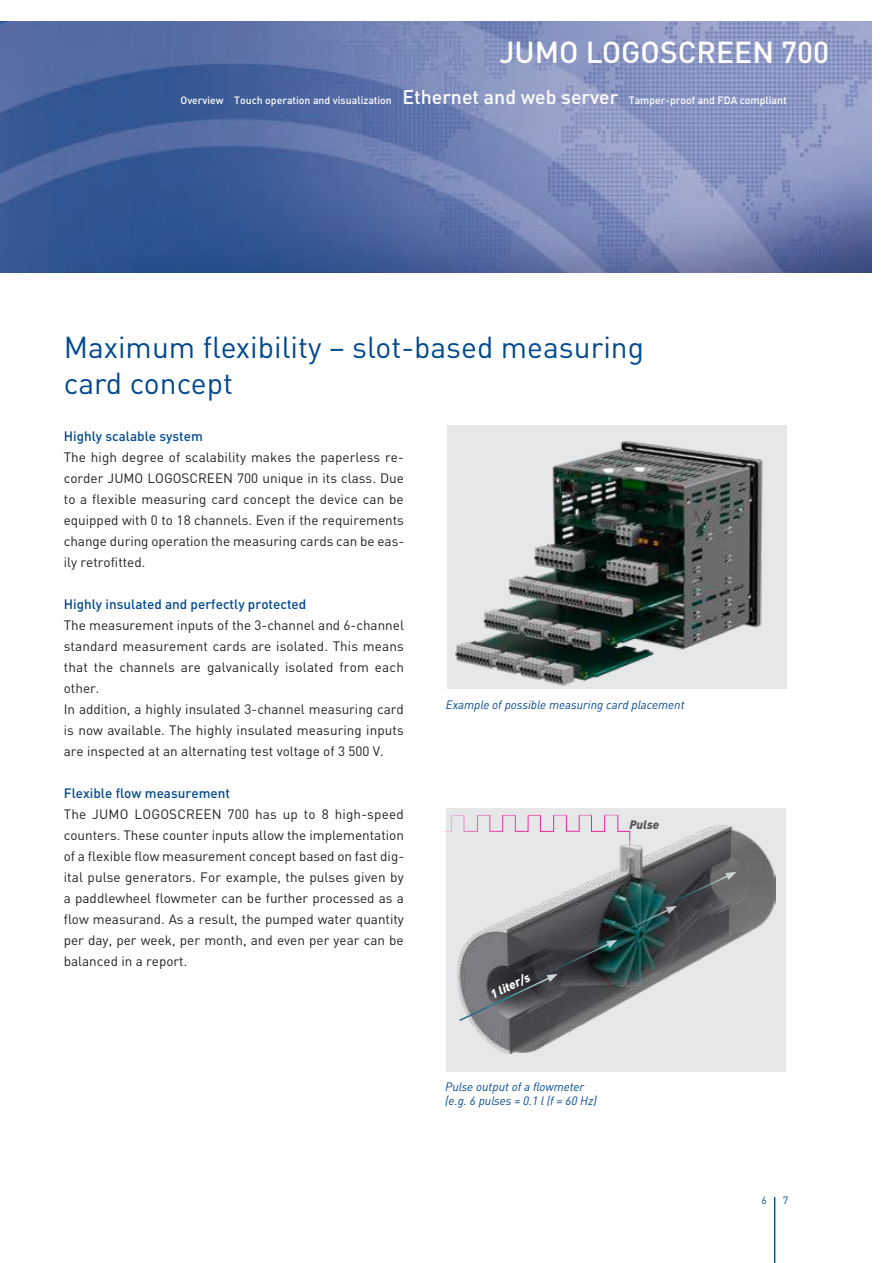
<style>
.page{position:relative;width:893px;height:1263px;background:#fff}
.page>*{position:absolute;margin:0;border:0;box-sizing:border-box;transform-origin:0 0}
.t1{font:30px/36px "DIN Pro";color:#014990}
.t2{font:500 30px "DIN Pro";color:#fff}
.t3{font:13.5px/21px "DIN Pro";color:#231f20;text-align:justify}
.t4{font:500 13.5px "DIN Pro";color:#014990}
.t5{font:italic 12px/14.4px "DIN Pro";color:#014990}
.t6{font:italic 900 12px "DIN Pro";color:#fff}
.t7{font:italic 900 12px "DIN Pro";color:#57585a}
.t8{font:500 10.5px "DIN Pro";color:#fff}
.t9{font:10.5px "DIN Pro";color:#014990}
.s1{font-size:19.5px}
</style>
<div class="page">
<img style="left:0;top:21px;width:872px;height:251px">
<div style="left:447px;top:808px;width:339px;height:263px;background:#e6e7e9"></div>
<div style="left:447px;top:425px;width:339px;height:264px;background:#e6e7e9"></div>
<img style="left:457px;top:826px;width:319px;height:228px">
<svg style="left:458px;top:872px;width:278px;height:150px"></svg>
<svg style="left:441px;top:814px;width:189px;height:46px"></svg>
<hr style="left:774px;top:1197px;width:1px;height:66px;background:#014990">
<img style="left:455px;top:441px;width:308px;height:245px">
<h1 class="t2" style="left:499px;top:28px;width:331px">JUMO LOGOSCREEN 700</h1>
<p class="t8" style="left:181px;top:92px;width:608px">Overview Touch operation and visualization <span class="s1">Ethernet and web server</span> Tamper-proof and FDA compliant</p>
<h1 class="t1" style="left:64px;top:326px;width:582px">Maximum flexibility – slot-based measuring card concept</h1>
<p class="t4" style="left:64px;top:425px;width:141px">Highly scalable system</p>
<p class="t3" style="left:64px;top:445px;width:342px">The high degree of scalability makes the paperless re&shy;corder JUMO LOGOSCREEN 700 unique in its class. Due to a flexible measuring card concept the device can be equipped with 0 to 18 channels. Even if the requirements change during operation the measuring cards can be eas&shy;ily retrofitted.</p>
<p class="t4" style="left:64px;top:593px;width:244px">Highly insulated and perfectly protected</p>
<p class="t3" style="left:64px;top:613px;width:342px;text-align:left">The measurement inputs of the 3-channel and 6-channel standard measurement cards are isolated. This means that the channels are galvanically isolated from each other.<br>In addition, a highly insulated 3-channel measuring card is now available. The highly insulated measuring inputs are inspected at an alternating test voltage of 3 500 V.</p>
<p class="t4" style="left:64px;top:782px;width:168px">Flexible flow measurement</p>
<p class="t3" style="left:64px;top:802px;width:342px">The JUMO LOGOSCREEN 700 has up to 8 high-speed counters. These counter inputs allow the implementation of a flexible flow measurement concept based on fast dig&shy;ital pulse generators. For example, the pulses given by a paddlewheel flowmeter can be further processed as a flow measurand. As a result, the pumped water quantity per day, per week, per month, and even per year can be balanced in a report.</p>
<p class="t5" style="left:446px;top:696px;width:240px">Example of possible measuring card placement</p>
<p class="t7" style="left:629px;top:814px;width:31px">Pulse</p>
<p class="t6" style="left:487px;top:986px;width:44px;rotate:-26deg">1 liter/s</p>
<p class="t5" style="left:445px;top:1078px;width:153px">Pulse output of a flowmeter (e.g. 6 pulses = 0.1 l (f = 60 Hz)</p>
<p class="t9" style="left:761px;top:1192px;width:7px">6</p>
<p class="t9" style="left:783px;top:1192px;width:7px">7</p>
</div>
